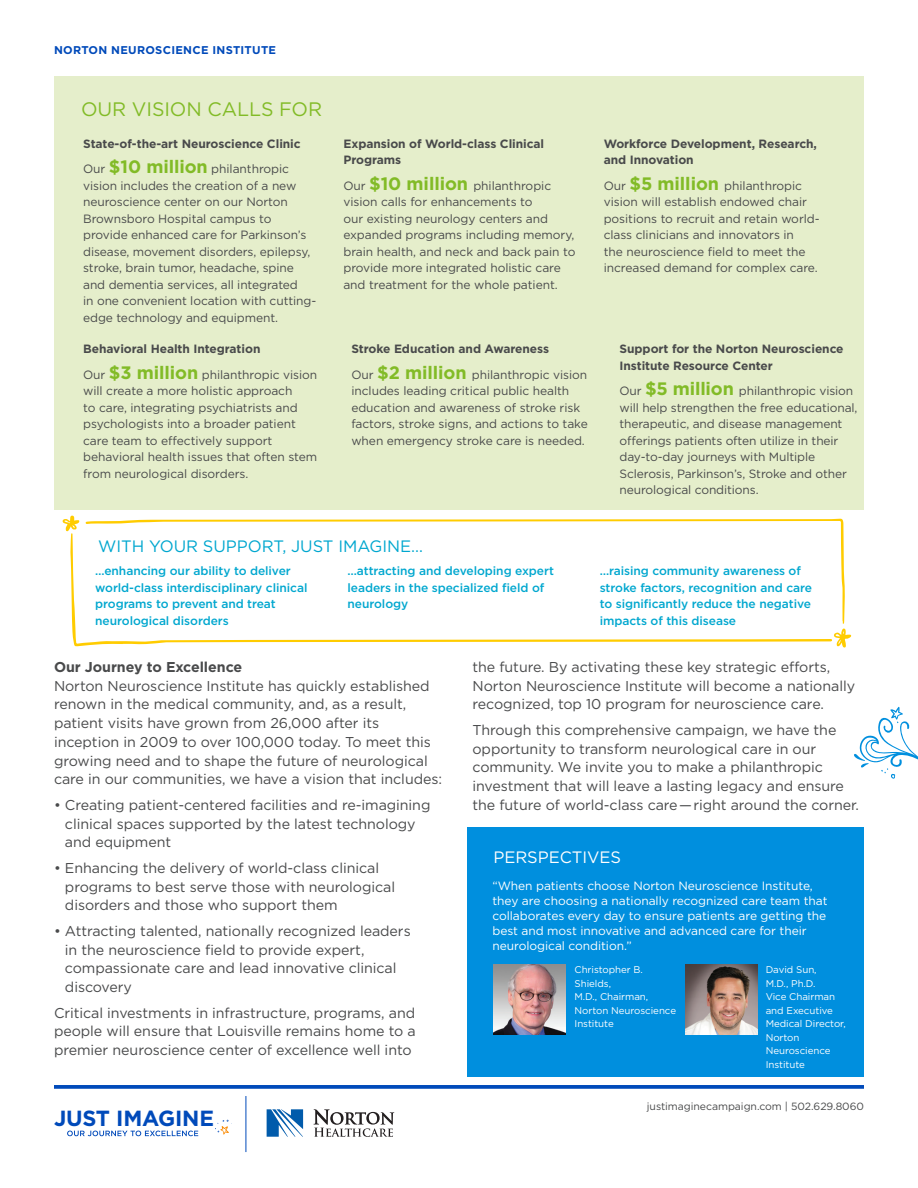
<style>
.page{position:relative;width:918px;height:1188px;background:#fff}
.page>*{position:absolute;margin:0;border:0;box-sizing:border-box;transform-origin:0 0}
.t1{font:700 21.9px "Gotham";letter-spacing:-.01em;color:#004aba}
.body{font:19.5px "Gotham";letter-spacing:-.005em;color:#82bb27}
.body-2{font:16.5px "Gotham";letter-spacing:-.005em;color:#00a7cf}
.body-3{font:16.5px "Gotham";letter-spacing:-.005em;color:#fff}
.body-4{font:14.25px/18.8px "Gotham";letter-spacing:-.005em;color:#494a4b}
.quote{font:12px/16.5px "Gotham";letter-spacing:-.005em;color:#494a4b}
.quote-2{font:500 12px/16.5px "Gotham";letter-spacing:-.005em;color:#00a7cf}
.quote-3{font:700 12px/16.5px "Gotham";letter-spacing:-.005em;color:#494a4b}
.quote-4{font:12px/15px "Gotham";letter-spacing:-.005em;color:#fff}
.Page_Titling{font:700 11.25px "Gotham";letter-spacing:.025em;color:#004aba}
.body-5{font:10.5px "Gotham";letter-spacing:-.005em;color:#494a4b}
.quote-5{font:9.75px/13.5px "Gotham";letter-spacing:-.005em;color:#fff}
.s1{font-weight:700;font-size:18px;color:#82bb27}
.s2{font-weight:700}
</style>
<div class="page">
<svg style="left:854px;top:707px;width:64px;height:72px"></svg>
<div style="left:54px;top:76px;width:810px;height:433px;background:#e5eecb"></div>
<div style="left:467px;top:827px;width:397px;height:250px;background:#008fde"></div>
<img style="left:494px;top:964px;width:72px;height:70px">
<img style="left:686px;top:964px;width:72px;height:70px">
<svg style="left:70px;top:533px;width:762px;height:114px"></svg>
<svg style="left:86px;top:519px;width:759px;height:105px"></svg>
<svg style="left:834px;top:628px;width:17px;height:20px"></svg>
<svg style="left:63px;top:516px;width:16px;height:16px"></svg>
<svg style="left:54px;top:1085px;width:810px;height:4px;background:#0f54be"></svg>
<hr style="left:246px;top:1096px;width:1px;height:56px;background:#004aba">
<svg style="left:267px;top:1109px;width:36px;height:28px"></svg>
<svg style="left:314px;top:1109px;width:80px;height:28px"></svg>
<svg style="left:215px;top:1120px;width:17px;height:15px"></svg>
<svg style="left:67px;top:1131px;width:131px;height:5px"></svg>
<p class="Page_Titling" style="left:54px;top:43px;width:224px">NORTON NEUROSCIENCE INSTITUTE</p>
<p class="body" style="left:81px;top:96px;width:243px">OUR VISION CALLS FOR</p>
<p class="quote-3" style="left:83px;top:135px;width:219px">State-of-the-art Neuroscience Clinic</p>
<p class="quote" style="left:83px;top:160px;width:235px">Our <span class="s1">$10 million</span> philanthropic vision includes the creation of a new neuroscience center on our Norton Brownsboro Hospital campus to provide enhanced care for Parkinson’s disease, movement disorders, epilepsy, stroke, brain tumor, headache, spine and dementia services, all integrated<br>in one convenient location with cutting&shy;edge technology and equipment.</p>
<p class="quote-3" style="left:83px;top:341px;width:179px">Behavioral Health Integration</p>
<p class="quote" style="left:83px;top:366px;width:236px">Our <span class="s1">$3 million</span> philanthropic vision will create a more holistic approach<br>to care, integrating psychiatrists and psychologists into a broader patient care team to effectively support behavioral health issues that often stem from neurological disorders.</p>
<p class="quote-3" style="left:343px;top:135px;width:202px">Expansion of World-class Clinical<br>Programs</p>
<p class="quote" style="left:343px;top:177px;width:233px">Our <span class="s1">$10 million</span> philanthropic vision calls for enhancements to<br>our existing neurology centers and expanded programs including memory, brain health, and neck and back pain to provide more integrated holistic care and treatment for the whole patient.</p>
<p class="quote-3" style="left:604px;top:135px;width:215px">Workforce Development, Research, and Innovation</p>
<p class="quote" style="left:604px;top:177px;width:217px">Our <span class="s1">$5 million</span> philanthropic vision will establish endowed chair positions to recruit and retain world&shy;class clinicians and innovators in<br>the neuroscience field to meet the increased demand for complex care.</p>
<p class="quote-3" style="left:351px;top:341px;width:199px">Stroke Education and Awareness</p>
<p class="quote" style="left:351px;top:366px;width:238px">Our <span class="s1">$2 million</span> philanthropic vision includes leading critical public health education and awareness of stroke risk factors, stroke signs, and actions to take when emergency stroke care is needed.</p>
<p class="quote-3" style="left:620px;top:341px;width:226px">Support for the Norton Neuroscience<br>Institute Resource Center</p>
<p class="quote" style="left:620px;top:382px;width:239px">Our <span class="s1">$5 million</span> philanthropic vision will help strengthen the free educational, therapeutic, and disease management offerings patients often utilize in their day-to-day journeys with Multiple Sclerosis, Parkinson’s, Stroke and other neurological conditions.</p>
<p class="body-2" style="left:98px;top:535px;width:326px">WITH YOUR SUPPORT, JUST IMAGINE…</p>
<p class="quote-2" style="left:95px;top:563px;width:214px">…enhancing our ability to deliver world-class interdisciplinary clinical programs to prevent and treat neurological disorders</p>
<p class="quote-2" style="left:348px;top:563px;width:208px">…attracting and developing expert leaders in the specialized field of neurology</p>
<p class="quote-2" style="left:600px;top:563px;width:214px">…raising community awareness of stroke factors, recognition and care to significantly reduce the negative impacts of this disease</p>
<p class="body-4" style="left:54px;top:657px;width:390px"><span class="s2">Our Journey to Excellence<br></span>Norton Neuroscience Institute has quickly established renown in the medical community, and, as a result, patient visits have grown from 26,000 after its inception in 2009 to over 100,000 today. To meet this growing need and to shape the future of neurological care in our communities, we have a vision that includes:</p>
<p class="body-4" style="left:65px;top:795px;width:367px;text-indent:-11px">• Creating patient-centered facilities and re-imagining clinical spaces supported by the latest technology and equipment</p>
<p class="body-4" style="left:65px;top:858px;width:332px;text-indent:-11px">• Enhancing the delivery of world-class clinical programs to best serve those with neurological disorders and those who support them</p>
<p class="body-4" style="left:65px;top:921px;width:347px;text-indent:-11px">• Attracting talented, nationally recognized leaders in the neuroscience field to provide expert, compassionate care and lead innovative clinical discovery</p>
<p class="body-4" style="left:54px;top:1003px;width:363px;text-align:justify">Critical investments in infrastructure, programs, and people will ensure that Louisville remains home to a premier neuroscience center of excellence well into</p>
<p class="t1" style="left:54px;top:1104px;width:162px">JUST IMAGINE</p>
<p class="body-4" style="left:472px;top:657px;width:384px">the future. By activating these key strategic efforts,<br>Norton Neuroscience Institute will become a nationally recognized, top 10 program for neuroscience care.</p>
<p class="body-4" style="left:472px;top:720px;width:388px">Through this comprehensive campaign, we have the opportunity to transform neurological care in our community. We invite you to make a philanthropic investment that will leave a lasting legacy and ensure the future of world-class care—right around the corner.</p>
<p class="body-3" style="left:494px;top:847px;width:129px">PERSPECTIVES</p>
<p class="quote-4" style="left:492px;top:878px;width:337px">“When patients choose Norton Neuroscience Institute, they are choosing a nationally recognized care team that collaborates every day to ensure patients are getting the best and most innovative and advanced care for their neurological condition.”</p>
<p class="quote-5" style="left:575px;top:963px;width:103px">Christopher B.<br>Shields,<br>M.D., Chairman,<br>Norton Neuroscience<br>Institute</p>
<p class="quote-5" style="left:766px;top:963px;width:71px">David Sun,<br>M.D., Ph.D.<br>Vice Chairman</p>
<p class="quote-5" style="left:766px;top:1004px;width:82px">and Executive<br>Medical Director,<br>Norton<br>Neuroscience<br>Institute</p>
<p class="body-5" style="left:647px;top:1100px;width:219px">justimaginecampaign.com | 502.629.8060</p>
</div>
